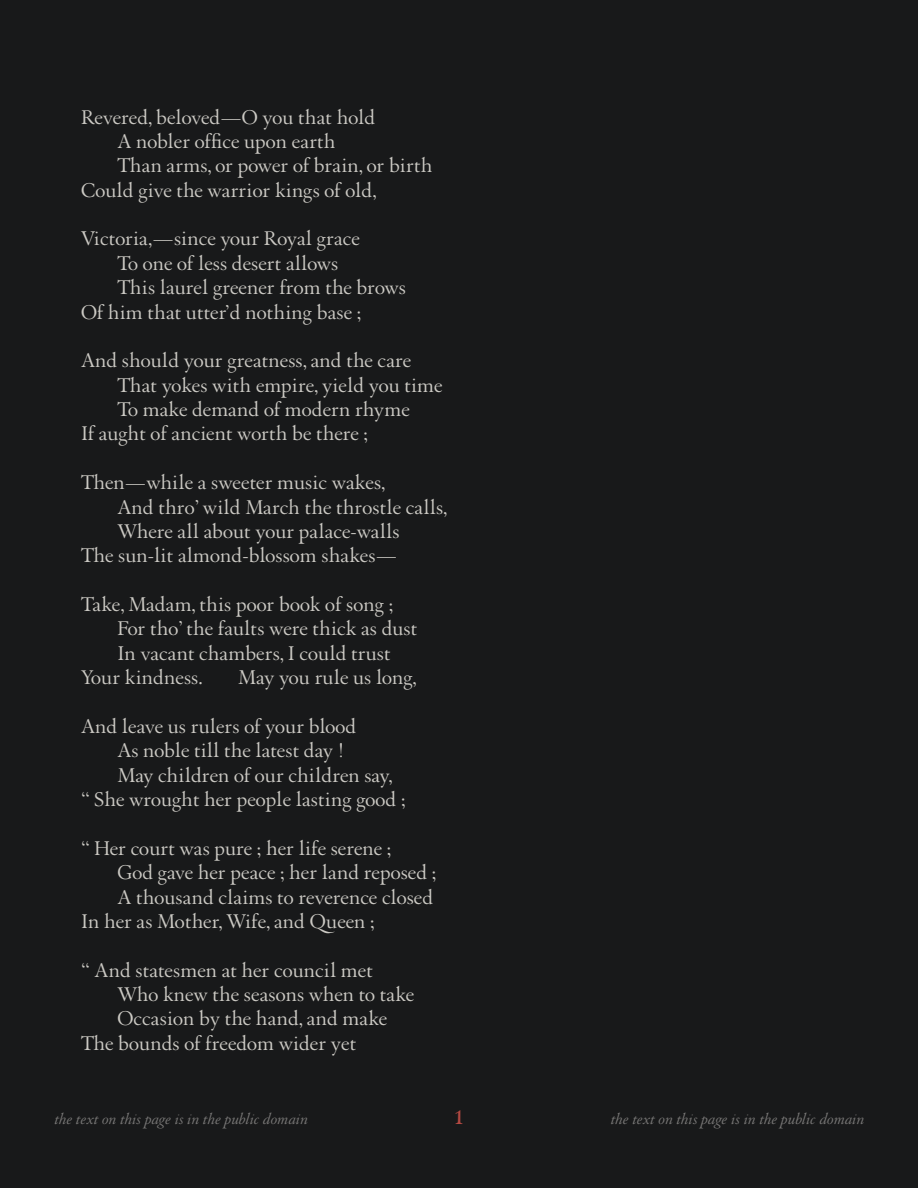
<style>
.page{position:relative;width:918px;height:1188px;background:#18191a}
.page>*{position:absolute;margin:0;border:0;box-sizing:border-box;transform-origin:0 0}
.t1{font:700 22.5px "Augereau";color:#b34942}
.Body_Copy_Poem{font:21.3px "Augereau";letter-spacing:.01em;color:#cccac4}
.t2{font:italic 16.5px "Augereau";letter-spacing:.01em;color:#787776}
</style>
<div class="page">
<p class="Body_Copy_Poem" style="left:81px;top:104px;width:296px">Revered, beloved—O you that hold</p>
<p class="Body_Copy_Poem" style="left:117px;top:128px;width:220px">A nobler office upon earth</p>
<p class="Body_Copy_Poem" style="left:117px;top:153px;width:316px">Than arms, or power of brain, or birth</p>
<p class="Body_Copy_Poem" style="left:81px;top:177px;width:297px">Could give the warrior kings of old,</p>
<p class="Body_Copy_Poem" style="left:81px;top:226px;width:280px">Victoria,—since your Royal grace</p>
<p class="Body_Copy_Poem" style="left:117px;top:250px;width:222px">To one of less desert allows</p>
<p class="Body_Copy_Poem" style="left:117px;top:275px;width:290px">This laurel greener from the brows</p>
<p class="Body_Copy_Poem" style="left:81px;top:299px;width:282px">Of him that utter’d nothing base ;</p>
<p class="Body_Copy_Poem" style="left:81px;top:348px;width:332px">And should your greatness, and the care</p>
<p class="Body_Copy_Poem" style="left:117px;top:372px;width:327px">That yokes with empire, yield you time</p>
<p class="Body_Copy_Poem" style="left:117px;top:397px;width:294px">To make demand of modern rhyme</p>
<p class="Body_Copy_Poem" style="left:81px;top:421px;width:289px">If aught of ancient worth be there ;</p>
<p class="Body_Copy_Poem" style="left:81px;top:470px;width:306px">Then—while a sweeter music wakes,</p>
<p class="Body_Copy_Poem" style="left:117px;top:494px;width:332px">And thro’ wild March the throstle calls,</p>
<p class="Body_Copy_Poem" style="left:117px;top:518px;width:284px">Where all about your palace-walls</p>
<p class="Body_Copy_Poem" style="left:81px;top:543px;width:318px">The sun-lit almond-blossom shakes—</p>
<p class="Body_Copy_Poem" style="left:81px;top:592px;width:314px">Take, Madam, this poor book of song ;</p>
<p class="Body_Copy_Poem" style="left:117px;top:616px;width:302px">For tho’ the faults were thick as dust</p>
<p class="Body_Copy_Poem" style="left:117px;top:640px;width:275px">In vacant chambers, I could trust</p>
<p class="Body_Copy_Poem" style="left:81px;top:665px;width:123px">Your kindness.</p>
<p class="Body_Copy_Poem" style="left:238px;top:665px;width:180px">May you rule us long,</p>
<p class="Body_Copy_Poem" style="left:81px;top:713px;width:277px">And leave us rulers of your blood</p>
<p class="Body_Copy_Poem" style="left:117px;top:738px;width:228px">As noble till the latest day !</p>
<p class="Body_Copy_Poem" style="left:117px;top:762px;width:277px">May children of our children say,</p>
<p class="Body_Copy_Poem" style="left:81px;top:787px;width:326px">“ She wrought her people lasting good ;</p>
<p class="Body_Copy_Poem" style="left:81px;top:835px;width:312px">“ Her court was pure ; her life serene ;</p>
<p class="Body_Copy_Poem" style="left:117px;top:860px;width:320px">God gave her peace ; her land reposed ;</p>
<p class="Body_Copy_Poem" style="left:117px;top:884px;width:317px">A thousand claims to reverence closed</p>
<p class="Body_Copy_Poem" style="left:81px;top:908px;width:295px">In her as Mother, Wife, and Queen ;</p>
<p class="Body_Copy_Poem" style="left:81px;top:957px;width:294px">“ And statesmen at her council met</p>
<p class="Body_Copy_Poem" style="left:117px;top:982px;width:298px">Who knew the seasons when to take</p>
<p class="Body_Copy_Poem" style="left:117px;top:1006px;width:271px">Occasion by the hand, and make</p>
<p class="Body_Copy_Poem" style="left:81px;top:1030px;width:277px">The bounds of freedom wider yet</p>
<p class="t2" style="left:54px;top:1108px;width:255px">the text on this page is in the public domain</p>
<p class="t1" style="left:453px;top:1103px;width:13px">1</p>
<p class="t2" style="left:610px;top:1108px;width:255px">the text on this page is in the public domain</p>
</div>
